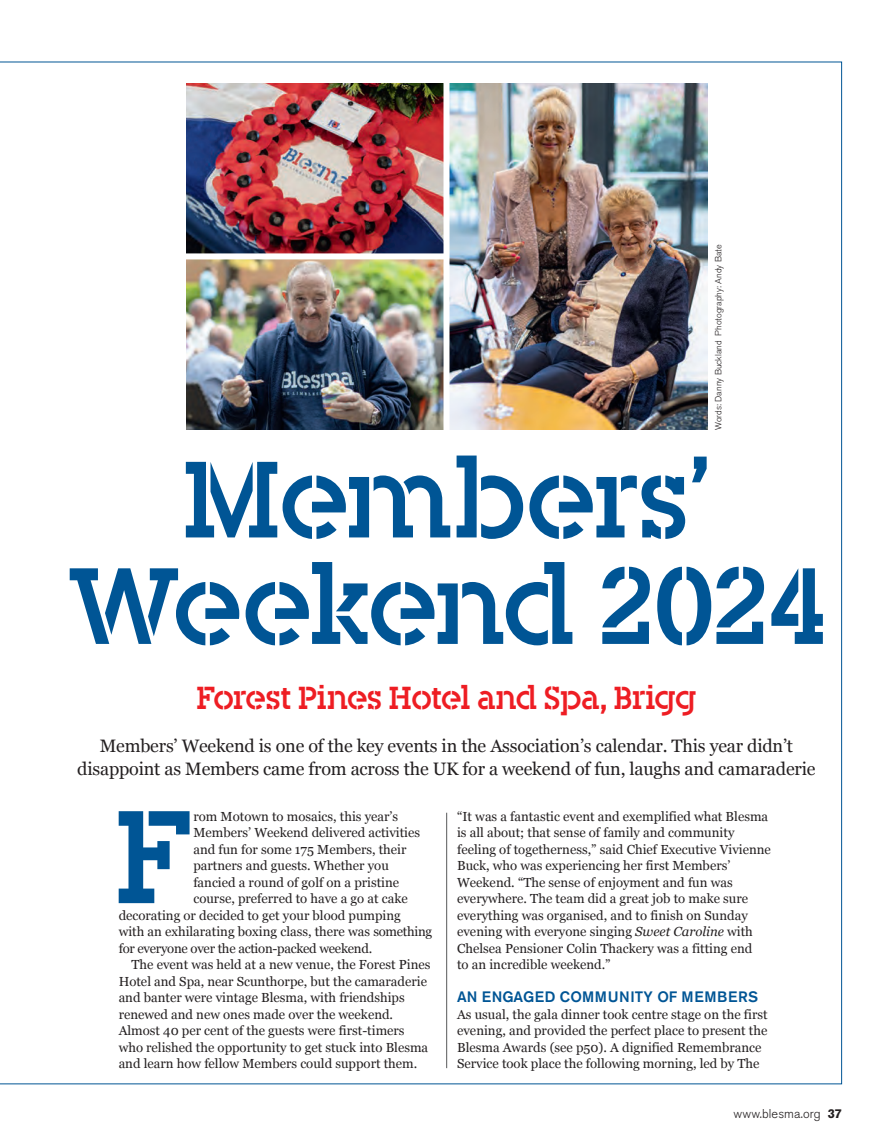
<style>
.page{position:relative;width:893px;height:1148px;background:#fff}
.page>*{position:absolute;margin:0;border:0;box-sizing:border-box;transform-origin:0 0}
.t1{font:127.65px "Blesma";color:#005595}
.t2{font:105px/106.5px "Blesma";letter-spacing:-.015em;color:#005595;text-align:center}
.t3{font:30.9px "Blesma";letter-spacing:-.01em;color:#ee1d23}
.t4{font:18px/22.5px "Georgia";letter-spacing:-.01em;color:#231f20;text-align:center}
.t5{font:500 15px "Akzidenz Grotesk BQ";letter-spacing:.04em;color:#005595}
.t6{font:13.2px/16.5px "Georgia";color:#231f20}
.t7{font:13.2px "Georgia";letter-spacing:-.02em;color:#231f20}
.t8{font:300 12.75px "Akzidenz Grotesk Std";letter-spacing:.01em;color:#231f20}
.t9{font:300 9px "Akzidenz Grotesk BQ";color:#231f20}
.s1{font-style:italic}
.s2{font-weight:700}
</style>
<div class="page">
<hr style="left:446px;top:813px;width:1px;height:255px;background:#57585a">
<img style="left:186px;top:83px;width:257px;height:170px">
<img style="left:186px;top:259px;width:257px;height:171px">
<img style="left:449px;top:83px;width:258px;height:347px">
<p class="t9" style="left:713px;top:430px;width:187px;rotate:-90deg">Words: Danny Buckland Photography: Andy Bate</p>
<h2 class="t2" style="left:67px;top:445px;width:761px">Members’<br>Weekend 2024</h2>
<h3 class="t3" style="left:196px;top:679px;width:502px">Forest Pines Hotel and Spa, Brigg</h3>
<h3 class="t4" style="left:77px;top:734px;width:740px">Members’ Weekend is one of the key events in the Association’s calendar. This year didn’t disappoint as Members came from across the UK for a weekend of fun, laughs and camaraderie</h3>
<p class="t6" style="left:457px;top:807px;width:315px">“It was a fantastic event and exemplified what Blesma is all about; that sense of family and community feeling of togetherness,” said Chief Executive Vivienne Buck, who was experiencing her first Members’ Weekend. “The sense of enjoyment and fun was everywhere. The team did a great job to make sure everything was organised, and to finish on Sunday evening with everyone singing <span class="s1">Sweet Caroline</span> with Chelsea Pensioner Colin Thackery was a fitting end<br>to an incredible weekend.”</p>
<p class="t5" style="left:457px;top:988px;width:303px">AN ENGAGED COMMUNITY OF MEMBERS</p>
<p class="t6" style="left:457px;top:1005px;width:312px">As usual, the gala dinner took centre stage on the first evening, and provided the perfect place to present the Blesma Awards (see p50). A dignified Remembrance Service took place the following morning, led by The</p>
<p class="t8" style="left:733px;top:1106px;width:110px">www.blesma.org <span class="s2">37</span></p>
<h1 class="t1" style="left:115px;top:780px;width:80px">F</h1>
<p class="t6" style="left:193px;top:807px;width:206px">rom Motown to mosaics, this year’s</p>
<p class="t6" style="left:193px;top:824px;width:228px">Members’ Weekend delivered activities</p>
<p class="t6" style="left:193px;top:840px;width:215px">and fun for some 175 Members, their</p>
<p class="t6" style="left:193px;top:857px;width:197px">partners and guests. Whether you</p>
<p class="t6" style="left:193px;top:873px;width:207px">fancied a round of golf on a pristine</p>
<p class="t6" style="left:193px;top:890px;width:216px">course, preferred to have a go at cake</p>
<p class="t6" style="left:119px;top:906px;width:284px">decorating or decided to get your blood pumping</p>
<p class="t6" style="left:119px;top:923px;width:315px">with an exhilarating boxing class, there was something</p>
<p class="t7" style="left:119px;top:938px;width:255px">for everyone over the action-packed weekend.</p>
<p class="t6" style="left:131px;top:956px;width:301px">The event was held at a new venue, the Forest Pines</p>
<p class="t6" style="left:119px;top:972px;width:310px">Hotel and Spa, near Scunthorpe, but the camaraderie</p>
<p class="t6" style="left:119px;top:989px;width:288px">and banter were vintage Blesma, with friendships</p>
<p class="t6" style="left:119px;top:1005px;width:276px">renewed and new ones made over the weekend.</p>
<p class="t6" style="left:119px;top:1022px;width:287px">Almost 40 per cent of the guests were first-timers</p>
<p class="t6" style="left:119px;top:1038px;width:311px">who relished the opportunity to get stuck into Blesma</p>
<p class="t6" style="left:119px;top:1055px;width:300px">and learn how fellow Members could support them.</p>
</div>
